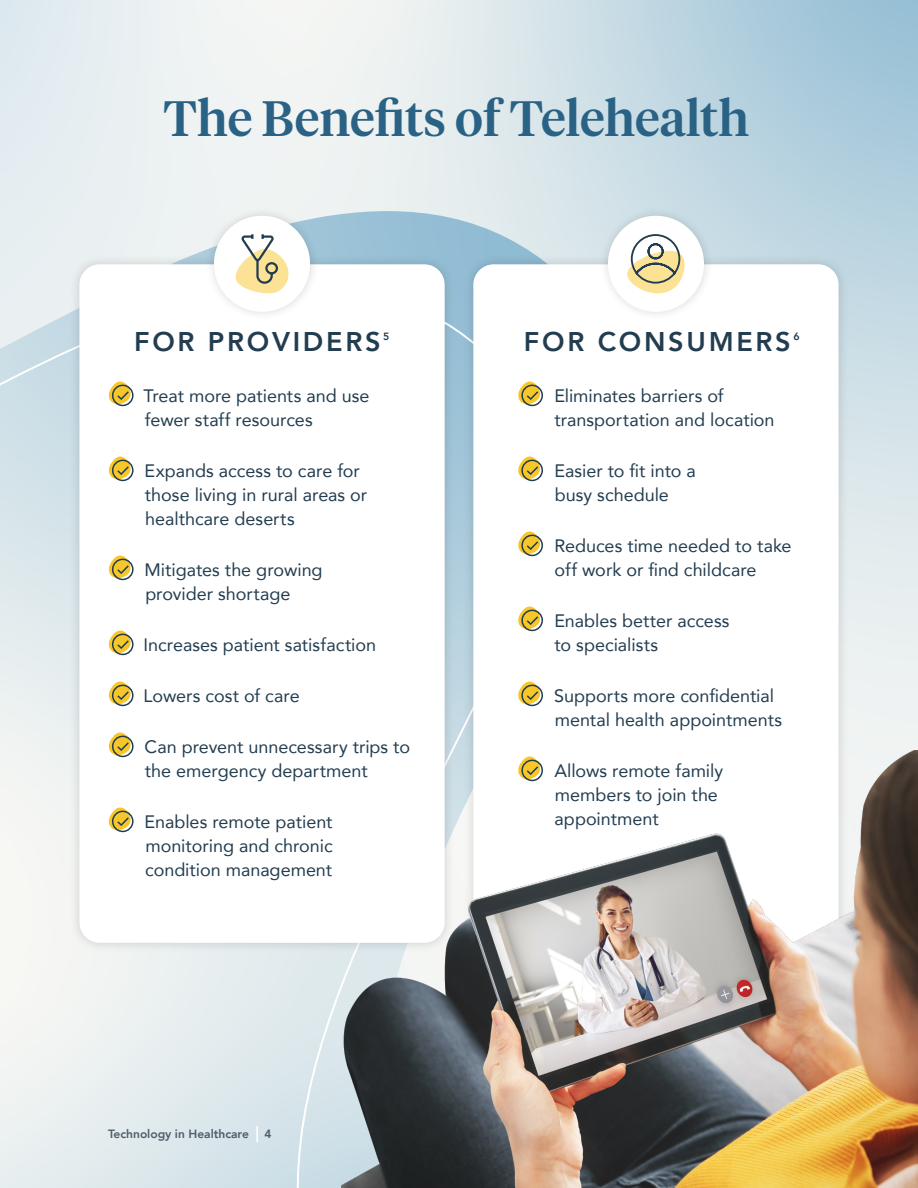
<style>
.page{position:relative;width:918px;height:1188px;background:#fff}
.page>*{position:absolute;margin:0;border:0;box-sizing:border-box;transform-origin:0 0}
.t1{font:500 49.5px "Tiempos Headline";color:#2a6285}
.t2{font:800 27px "Avenir";letter-spacing:.1em;color:#223d50}
.t3{font:18px/24px "Avenir";color:#223d50}
.t4{font:800 12px "Avenir";color:#4f5c6c}
.t5{font:800 10.5px "Avenir";color:#223d50}
</style>
<div class="page">
<img style="left:0;top:0;width:918px;height:751px">
<img style="left:0;top:211px;width:598px;height:50px">
<svg style="left:0;top:261px;width:463px;height:927px"></svg>
<div style="left:463px;top:254px;width:386px;height:700px;background:#000;opacity:.15"></div>
<div style="left:473px;top:264px;width:366px;height:679px;background:#fff;border-radius:20px"></div>
<svg style="left:518px;top:381px;width:25px;height:26px"></svg>
<svg style="left:518px;top:456px;width:25px;height:26px"></svg>
<svg style="left:518px;top:531px;width:25px;height:26px"></svg>
<svg style="left:518px;top:606px;width:25px;height:26px"></svg>
<svg style="left:518px;top:681px;width:25px;height:26px"></svg>
<div style="left:598px;top:206px;width:116px;height:115px;background:#000;opacity:.15"></div>
<div style="left:608px;top:216px;width:96px;height:96px;background:#fff;border-radius:50%"></div>
<svg style="left:627px;top:234px;width:58px;height:60px"></svg>
<div style="left:69px;top:254px;width:386px;height:700px;background:#000;opacity:.15"></div>
<div style="left:79px;top:264px;width:366px;height:679px;background:#fff;border-radius:20px"></div>
<svg style="left:108px;top:381px;width:26px;height:26px"></svg>
<svg style="left:108px;top:456px;width:26px;height:26px"></svg>
<svg style="left:108px;top:555px;width:26px;height:26px"></svg>
<svg style="left:108px;top:630px;width:26px;height:26px"></svg>
<svg style="left:108px;top:681px;width:26px;height:26px"></svg>
<svg style="left:108px;top:732px;width:26px;height:26px"></svg>
<svg style="left:108px;top:807px;width:26px;height:26px"></svg>
<div style="left:205px;top:206px;width:115px;height:115px;background:#000;opacity:.15"></div>
<div style="left:214px;top:216px;width:96px;height:96px;background:#fff;border-radius:50%"></div>
<svg style="left:235px;top:234px;width:54px;height:60px"></svg>
<svg style="left:256px;top:1126px;width:2px;height:16px"></svg>
<img style="left:341px;top:751px;width:577px;height:437px">
<h1 class="t1" style="left:164px;top:84px;width:587px">The Benefits of Telehealth</h1>
<h2 class="t2" style="left:134px;top:320px;width:248px">FOR PROVIDERS</h2>
<p class="t5" style="left:383px;top:328px;width:8px">5</p>
<p class="t3" style="left:144px;top:383px;width:228px">Treat more patients and use fewer staff resources</p>
<p class="t3" style="left:145px;top:458px;width:224px">Expands access to care for those living in rural areas or healthcare deserts</p>
<p class="t3" style="left:145px;top:557px;width:180px">Mitigates the growing provider shortage</p>
<p class="t3" style="left:144px;top:632px;width:234px">Increases patient satisfaction</p>
<p class="t3" style="left:144px;top:683px;width:158px">Lowers cost of care</p>
<p class="t3" style="left:145px;top:734px;width:267px">Can prevent unnecessary trips to the emergency department</p>
<p class="t3" style="left:145px;top:809px;width:190px;text-align:justify">Enables remote patient monitoring and chronic condition management</p>
<p class="t4" style="left:108px;top:1125px;width:142px">Technology in Healthcare</p>
<p class="t4" style="left:265px;top:1125px;width:9px">4</p>
<h2 class="t2" style="left:524px;top:320px;width:268px">FOR CONSUMERS</h2>
<p class="t5" style="left:794px;top:328px;width:8px">6</p>
<p class="t3" style="left:554px;top:383px;width:222px">Eliminates barriers of transportation and location</p>
<p class="t3" style="left:554px;top:458px;width:143px">Easier to fit into a busy schedule</p>
<p class="t3" style="left:554px;top:533px;width:239px">Reduces time needed to take off work or find childcare</p>
<p class="t3" style="left:554px;top:608px;width:177px">Enables better access to specialists</p>
<p class="t3" style="left:554px;top:683px;width:230px">Supports more confidential mental health appointments</p>
<p class="t3" style="left:554px;top:758px;width:170px">Allows remote family members to join the appointment</p>
</div>
